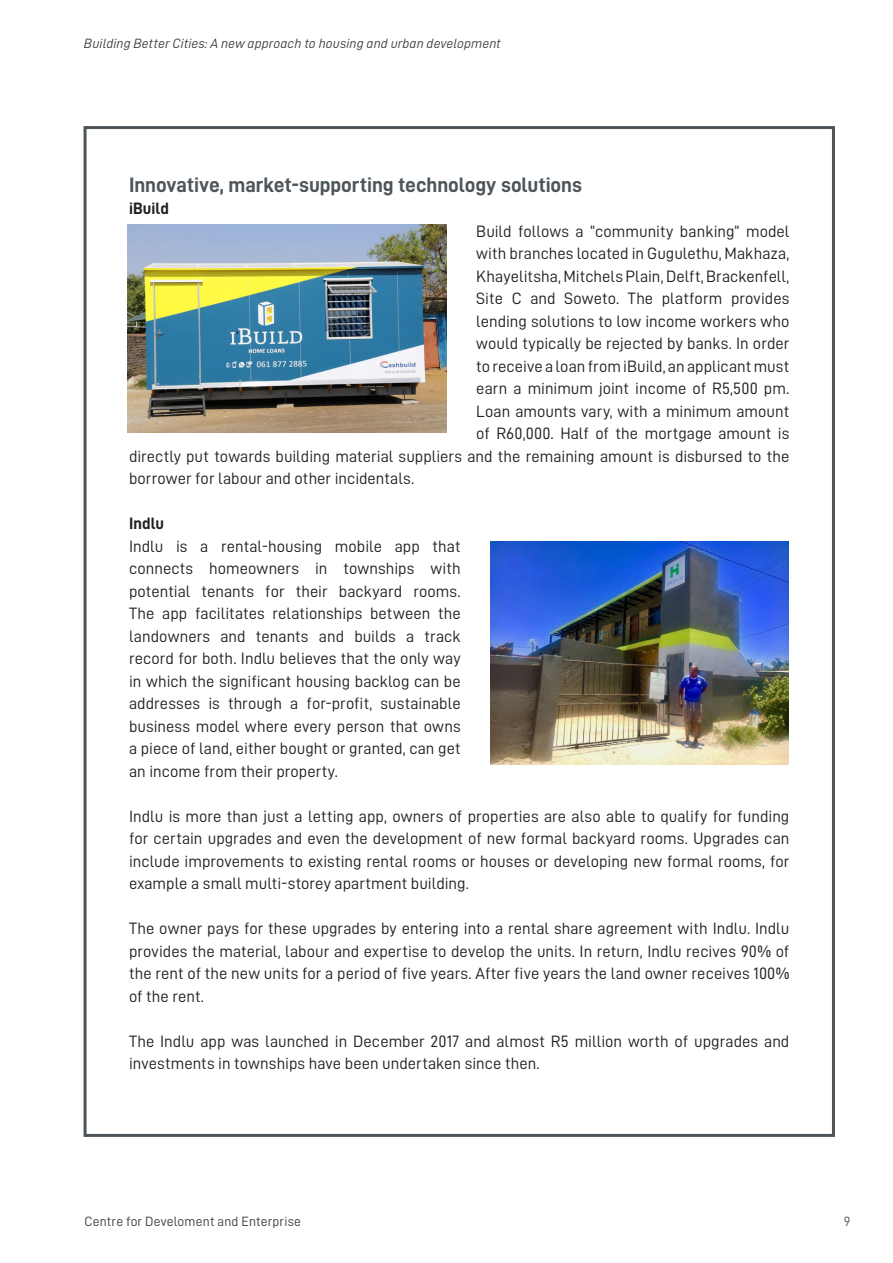
<style>
.page{position:relative;width:893px;height:1263px;background:#fff}
.page>*{position:absolute;margin:0;border:0;box-sizing:border-box;transform-origin:0 0}
.CDE_Main_Header{font:21px "D DIN Bold";letter-spacing:-.005em;color:#4d555b}
.CDE_Body{font:16.5px/22.5px "D DIN";color:#231f20;text-align:justify}
.CDE_Body-2{font:16.5px "D DIN Bold";letter-spacing:.005em;color:#231f20}
.t1{font:13.5px "D DIN Italic";letter-spacing:.01em;color:#3e3e3f}
.t2{font:13.5px "D DIN";letter-spacing:.015em;color:#3e3e3f}
.t3{font:13.5px "D DIN";color:#57585a}
</style>
<div class="page">
<img style="left:128px;top:224px;width:318px;height:208px">
<img style="left:490px;top:541px;width:298px;height:223px">
<p class="t1" style="left:84px;top:36px;width:419px">Building Better Cities: A new approach to housing and urban development</p>
<p class="CDE_Main_Header" style="left:129px;top:173px;width:454px">Innovative, market-supporting technology solutions</p>
<p class="CDE_Body-2" style="left:129px;top:199px;width:41px">iBuild</p>
<p class="CDE_Body" style="left:476px;top:219px;width:315px">Build follows a “community banking” model</p>
<p class="CDE_Body" style="left:476px;top:242px;width:315px">with branches located in Gugulethu, Makhaza,</p>
<p class="CDE_Body" style="left:476px;top:264px;width:315px">Khayelitsha, Mitchels Plain, Delft, Brackenfell,</p>
<p class="CDE_Body" style="left:476px;top:287px;width:315px">Site C and Soweto. The platform provides</p>
<p class="CDE_Body" style="left:476px;top:309px;width:315px">lending solutions to low income workers who</p>
<p class="CDE_Body" style="left:476px;top:332px;width:315px">would typically be rejected by banks. In order</p>
<p class="CDE_Body" style="left:476px;top:354px;width:315px">to receive a loan from iBuild, an applicant must</p>
<p class="CDE_Body" style="left:476px;top:377px;width:315px">earn a minimum joint income of R5,500 pm.</p>
<p class="CDE_Body" style="left:476px;top:399px;width:315px">Loan amounts vary, with a minimum amount</p>
<p class="CDE_Body" style="left:476px;top:422px;width:315px">of R60,000. Half of the mortgage amount is</p>
<p class="CDE_Body" style="left:129px;top:444px;width:662px">directly put towards building material suppliers and the remaining amount is disbursed to the</p>
<p class="CDE_Body" style="left:129px;top:467px;width:287px">borrower for labour and other incidentals.</p>
<p class="CDE_Body-2" style="left:129px;top:514px;width:37px">Indlu</p>
<p class="CDE_Body" style="left:129px;top:534px;width:333px">Indlu is a rental-housing mobile app that connects homeowners in townships with potential tenants for their backyard rooms.<br>The app facilitates relationships between the landowners and tenants and builds a track record for both. Indlu believes that the only way in which the significant housing backlog can be addresses is through a for-profit, sustainable business model where every person that owns a piece of land, either bought or granted, can get an income from their property.</p>
<p class="CDE_Body" style="left:129px;top:804px;width:662px">Indlu is more than just a letting app, owners of properties are also able to qualify for funding for certain upgrades and even the development of new formal backyard rooms. Upgrades can include improvements to existing rental rooms or houses or developing new formal rooms, for example a small multi-storey apartment building.</p>
<p class="CDE_Body" style="left:129px;top:917px;width:662px">The owner pays for these upgrades by entering into a rental share agreement with Indlu. Indlu provides the material, labour and expertise to develop the units. In return, Indlu recives 90% of the rent of the new units for a period of five years. After five years the land owner receives 100% of the rent.</p>
<p class="CDE_Body" style="left:129px;top:1029px;width:662px">The Indlu app was launched in December 2017 and almost R5 million worth of upgrades and investments in townships have been undertaken since then.</p>
<p class="t2" style="left:84px;top:1214px;width:218px">Centre for Develoment and Enterprise</p>
<p class="t3" style="left:844px;top:1214px;width:8px">9</p>
</div>
